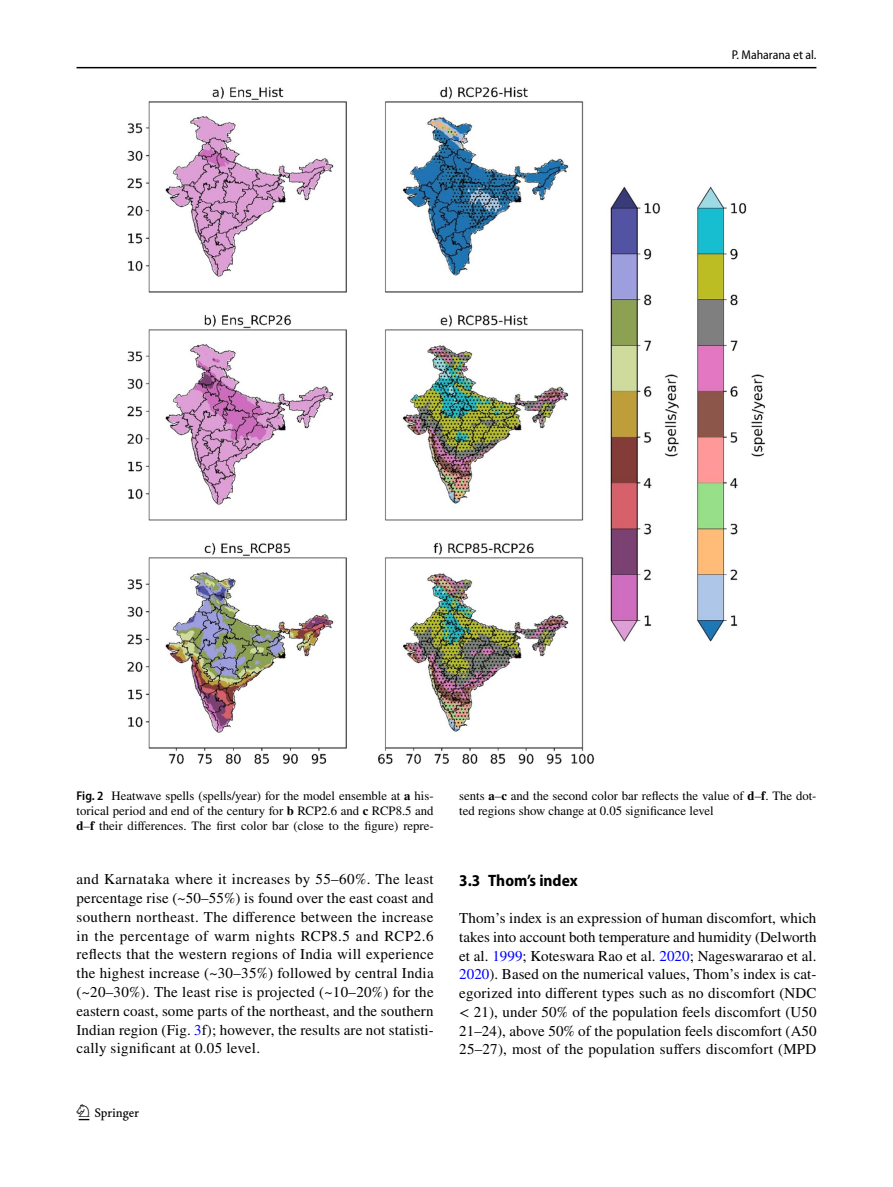
<style>
.page{position:relative;width:893px;height:1187px;background:#fff}
.page>*{position:absolute;margin:0;border:0;box-sizing:border-box;transform-origin:0 0}
.t1{font:22.5px "Springnew Regular 2";color:#000}
.t2{font:700 semi-condensed 16.5px "Myriad Pro";color:#000}
.t3{font:15px/18.8px "STIX";letter-spacing:.015em;color:#000;text-align:justify}
.t4{font:12.75px/15px "STIX";color:#000;text-align:justify}
.t5{font:semi-condensed 12.75px "Myriad Pro";color:#000}
.s1{font-family:"Myriad Pro";font-weight:600;font-stretch:semi-condensed}
.s2{font-weight:700}
.s3{color:#00f}
</style>
<div class="page">
<hr style="left:77px;top:67px;width:739px;height:1px;background:#000">
<img style="left:128px;top:87px;width:637px;height:678px">
<p class="t5" style="left:732px;top:48px;width:86px">P. Maharana et al.</p>
<p class="t4" style="left:77px;top:789px;width:359px"><span class="s1">Fig. 2</span> Heatwave spells (spells/year) for the model ensemble at <span class="s2">a</span> his&shy;torical period and end of the century for <span class="s2">b</span> RCP2.6 and <span class="s2">c</span> RCP8.5 and <span class="s2">d</span>–<span class="s2">f</span> their differences. The first color bar (close to the figure) repre-</p>
<p class="t4" style="left:459px;top:789px;width:359px">sents <span class="s2">a</span>–<span class="s2">c</span> and the second color bar reflects the value of <span class="s2">d</span>–<span class="s2">f</span>. The dot&shy;ted regions show change at 0.05 significance level</p>
<p class="t3" style="left:77px;top:871px;width:359px">and Karnataka where it increases by 55–60%. The least percentage rise (~50–55%) is found over the east coast and southern northeast. The difference between the increase in the percentage of warm nights RCP8.5 and RCP2.6 reflects that the western regions of India will experience the highest increase (~30–35%) followed by central India (~20–30%). The least rise is projected (~10–20%) for the eastern coast, some parts of the northeast, and the southern Indian region (Fig. <span class="s3">3</span>f); however, the results are not statisti&shy;cally significant at 0.05 level.</p>
<p class="t2" style="left:459px;top:870px;width:120px">3.3 Thom’s index</p>
<p class="t3" style="left:459px;top:909px;width:359px">Thom’s index is an expression of human discomfort, which takes into account both temperature and humidity (Delworth et al. <span class="s3">1999</span>; Koteswara Rao et al. <span class="s3">2020</span>; Nageswararao et al.<br><span class="s3">2020</span>). Based on the numerical values, Thom’s index is cat&shy;egorized into different types such as no discomfort (NDC &lt; 21), under 50% of the population feels discomfort (U50<br>21–24), above 50% of the population feels discomfort (A50<br>25–27), most of the population suffers discomfort (MPD</p>
<h1 class="t1" style="left:79px;top:1104px;width:62px">1 3</h1>
</div>
